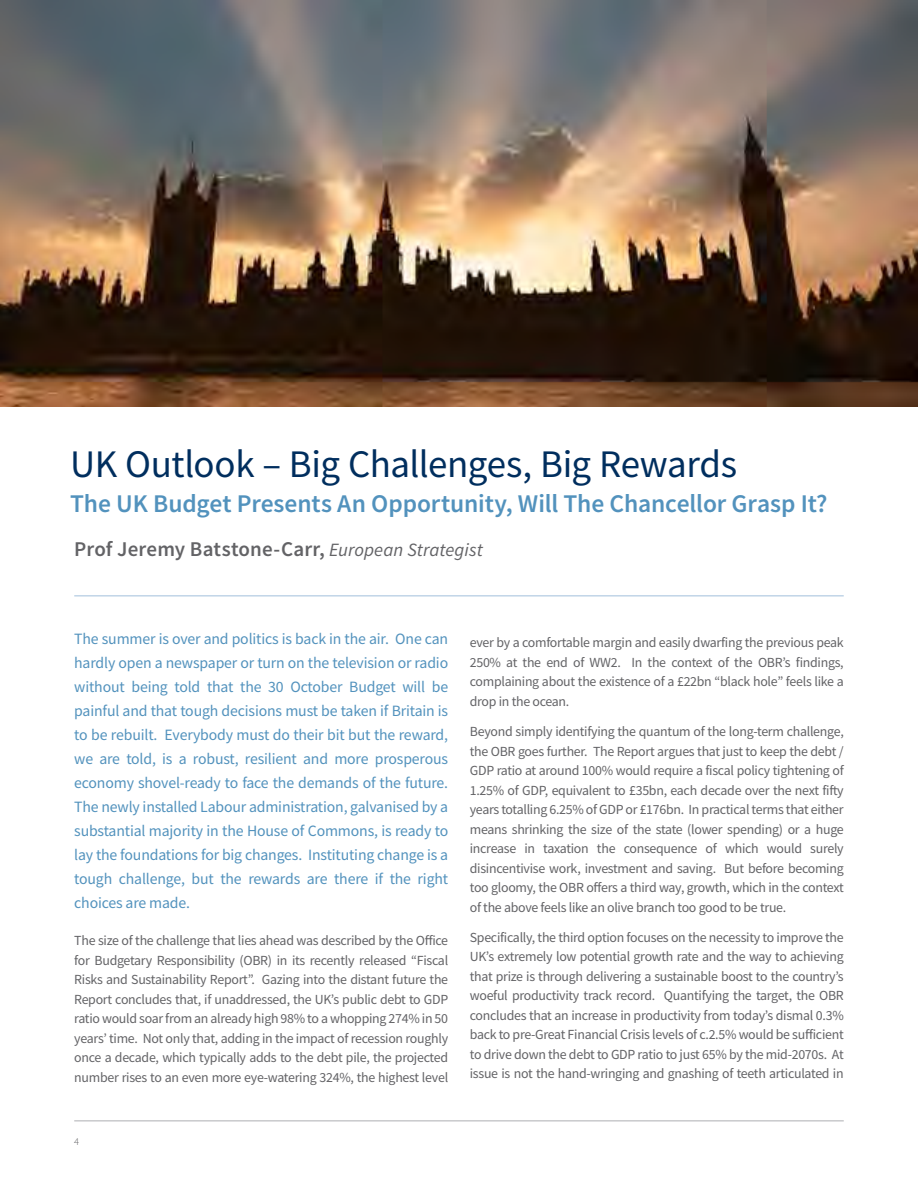
<style>
.page{position:relative;width:918px;height:1188px;background:#fff}
.page>*{position:absolute;margin:0;border:0;box-sizing:border-box;transform-origin:0 0}
.t1{font:39px "Source Sans Pro";letter-spacing:-.01em;color:#002e5e}
.t2{font:600 25.5px "Source Sans Pro";letter-spacing:-.005em;color:#5292bd}
.t3{font:600 21px "Source Sans Pro";letter-spacing:.005em;color:#636366}
.t4{font:15.75px/24px "Source Sans Pro";letter-spacing:-.01em;color:#5292bd;text-align:justify}
.t5{font:13.8px/19.5px "Source Sans Pro";letter-spacing:-.02em;color:#636366;text-align:justify}
.t6{font:300 10.5px "Source Sans Pro";color:#636366}
.s1{font-weight:400;font-style:italic;font-size:18.75px}
</style>
<div class="page">
<hr style="left:74px;top:1120px;width:770px;height:1px;background:#adaeb2">
<hr style="left:74px;top:595px;width:770px;height:1px;background:#a1c0db">
<img style="left:0;top:0;width:918px;height:406px">
<p class="t1" style="left:70px;top:439px;width:668px">UK Outlook – Big Challenges, Big Rewards</p>
<p class="t2" style="left:70px;top:487px;width:759px">The UK Budget Presents An Opportunity, Will The Chancellor Grasp It?</p>
<p class="t3" style="left:74px;top:535px;width:410px">Prof Jeremy Batstone-Carr, <span class="s1">European Strategist</span></p>
<p class="t4" style="left:74px;top:627px;width:376px">The summer is over and politics is back in the air. One can hardly open a newspaper or turn on the television or radio without being told that the 30 October Budget will be painful and that tough decisions must be taken if Britain is to be rebuilt. Everybody must do their bit but the reward, we are told, is a robust, resilient and more prosperous economy shovel-ready to face the demands of the future.<br>The newly installed Labour administration, galvanised by a substantial majority in the House of Commons, is ready to lay the foundations for big changes. Instituting change is a tough challenge, but the rewards are there if the right choices are made.</p>
<p class="t5" style="left:74px;top:931px;width:375px">The size of the challenge that lies ahead was described by the Office for Budgetary Responsibility (OBR) in its recently released “Fiscal Risks and Sustainability Report”. Gazing into the distant future the Report concludes that, if unaddressed, the UK’s public debt to GDP ratio would soar from an already high 98% to a whopping 274% in 50 years’ time. Not only that, adding in the impact of recession roughly once a decade, which typically adds to the debt pile, the projected number rises to an even more eye-watering 324%, the highest level</p>
<p class="t6" style="left:74px;top:1135px;width:7px">4</p>
<p class="t5" style="left:470px;top:633px;width:376px">ever by a comfortable margin and easily dwarfing the previous peak 250% at the end of WW2. In the context of the OBR’s findings, complaining about the existence of a £22bn “black hole” feels like a drop in the ocean.</p>
<p class="t5" style="left:470px;top:722px;width:376px">Beyond simply identifying the quantum of the long-term challenge, the OBR goes further. The Report argues that just to keep the debt / GDP ratio at around 100% would require a fiscal policy tightening of 1.25% of GDP, equivalent to £35bn, each decade over the next fifty years totalling 6.25% of GDP or £176bn. In practical terms that either means shrinking the size of the state (lower spending) or a huge increase in taxation the consequence of which would surely disincentivise work, investment and saving. But before becoming too gloomy, the OBR offers a third way, growth, which in the context of the above feels like an olive branch too good to be true.</p>
<p class="t5" style="left:470px;top:927px;width:376px">Specifically, the third option focuses on the necessity to improve the UK’s extremely low potential growth rate and the way to achieving that prize is through delivering a sustainable boost to the country’s woeful productivity track record. Quantifying the target, the OBR concludes that an increase in productivity from today’s dismal 0.3% back to pre-Great Financial Crisis levels of c.2.5% would be sufficient to drive down the debt to GDP ratio to just 65% by the mid-2070s. At issue is not the hand-wringing and gnashing of teeth articulated in</p>
</div>
